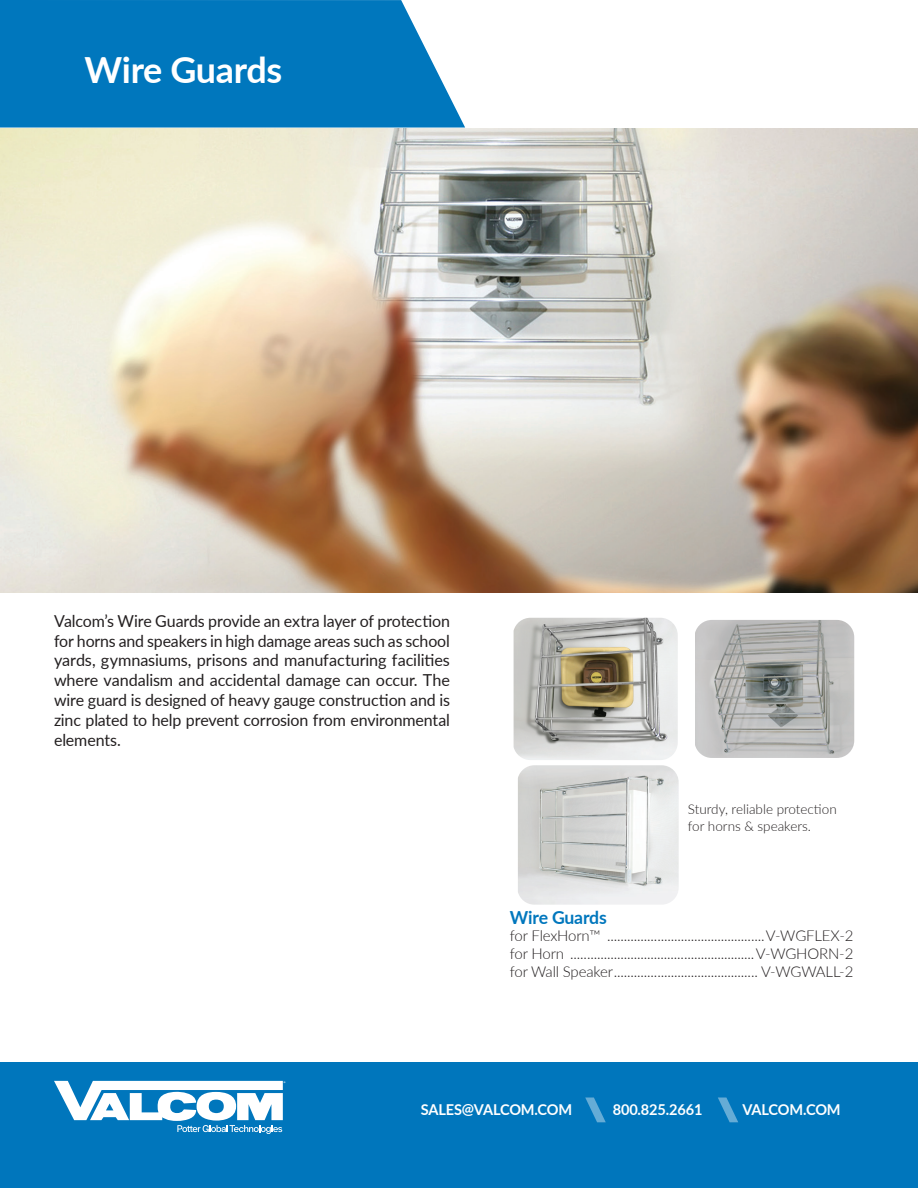
<style>
.page{position:relative;width:918px;height:1188px;background:#fff}
.page>*{position:absolute;margin:0;border:0;box-sizing:border-box;transform-origin:0 0}
.t1{font:700 36px "Lato";letter-spacing:-.015em;color:#fff}
.t2{font:700 18px "Lato";letter-spacing:-.015em;color:#0077bd}
.t3{font:16.5px/19.8px "Lato";letter-spacing:-.01em;color:#231f20;text-align:justify}
.t4{font:300 15px/17.9px "Lato";letter-spacing:-.01em;color:#231f20;text-align:justify}
.t5{font:700 15px "Lato";letter-spacing:-.01em;color:#fff}
.t6{font:300 13.5px/16.2px "Lato";color:#231f20}
.t7{font:5.25px "Myriad Pro";color:#fff}
</style>
<div class="page">
<div style="left:0;top:1063px;width:918px;height:125px;background:#0076bc"></div>
<svg style="left:585px;top:1098px;width:21px;height:24px"></svg>
<svg style="left:718px;top:1098px;width:20px;height:24px"></svg>
<svg style="left:0;top:0;width:465px;height:128px;background:#1280c1"></svg>
<svg style="left:54px;top:1081px;width:229px;height:53px"></svg>
<img style="left:0;top:128px;width:918px;height:464px">
<img style="left:514px;top:618px;width:164px;height:142px">
<img style="left:518px;top:765px;width:161px;height:140px">
<img style="left:695px;top:620px;width:159px;height:138px">
<h1 class="t1" style="left:85px;top:43px;width:199px">Wire Guards</h1>
<p class="t3" style="left:54px;top:610px;width:398px">Valcom’s Wire Guards provide an extra layer of protection for horns and speakers in high damage areas such as school yards, gymnasiums, prisons and manufacturing facilities where vandalism and accidental damage can occur. The wire guard is designed of heavy gauge construction and is zinc plated to help prevent corrosion from environmental elements.</p>
<p class="t7" style="left:284px;top:1080px;width:4px">®</p>
<p class="t6" style="left:688px;top:801px;width:150px">Sturdy, reliable protection for horns &amp; speakers.</p>
<p class="t2" style="left:510px;top:904px;width:98px">Wire Guards</p>
<p class="t4" style="left:510px;top:927px;width:345px">for FlexHorn™ ...............................................V-WGFLEX-2 for Horn .......................................................V-WGHORN-2 for Wall Speaker........................................... V-WGWALL-2</p>
<p class="t5" style="left:421px;top:1098px;width:153px">SALES@VALCOM.COM</p>
<p class="t5" style="left:613px;top:1098px;width:91px">800.825.2661</p>
<p class="t5" style="left:742px;top:1098px;width:100px">VALCOM.COM</p>
</div>
